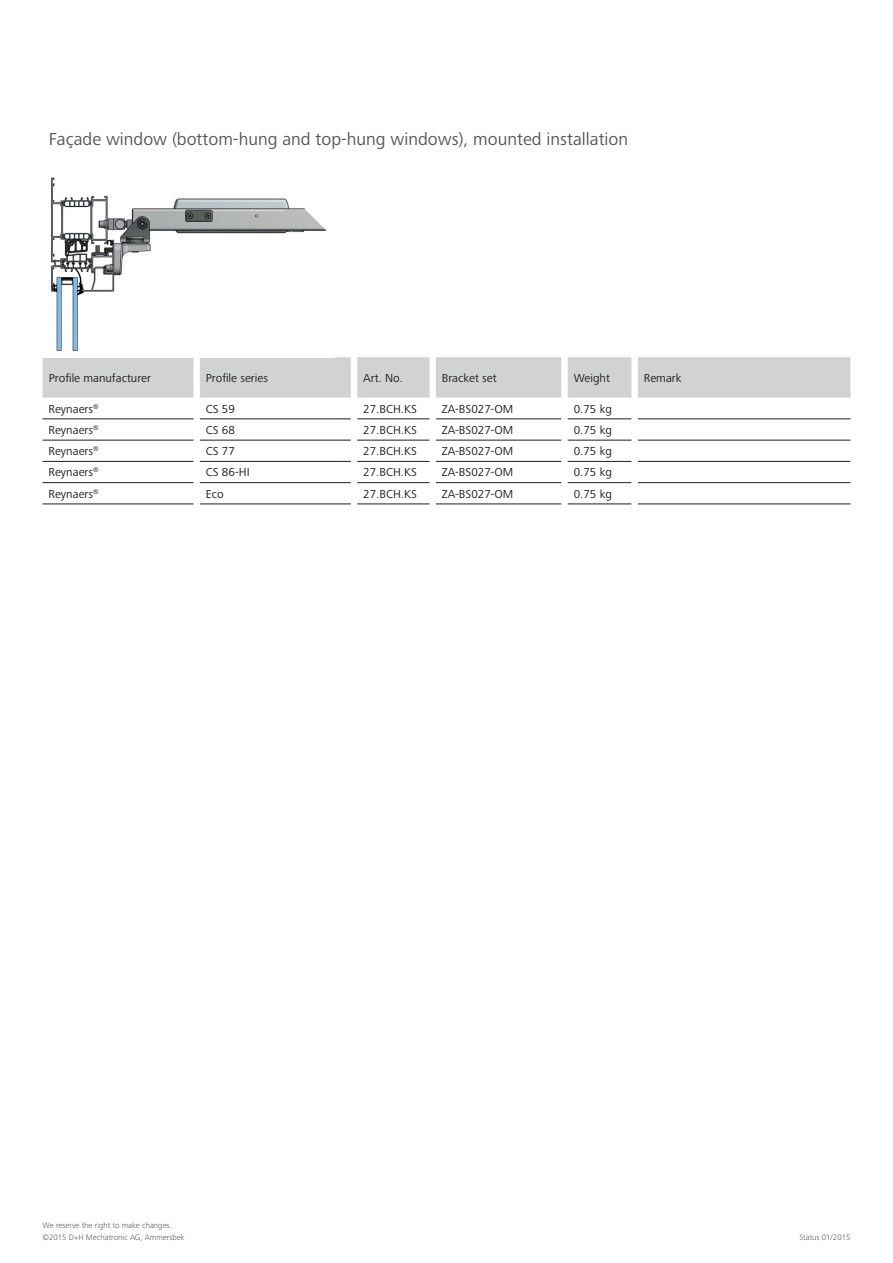
<style>
.page{position:relative;width:893px;height:1263px;background:#fff}
.page>*{position:absolute;margin:0;border:0;box-sizing:border-box;transform-origin:0 0}
.t1{font:18px "Frutiger Next LTW1 G";color:#57585a}
.t2{font:12px "Frutiger Next LTW1 G";color:#231f20}
.t3{font:300 8.25px/11.2px "Frutiger Next LTW1 G";color:#57585a}
</style>
<div class="page">
<svg style="left:43px;top:357px;width:807px;height:41px;background:#d3d4d6"></svg>
<hr style="left:43px;top:419px;width:150px;height:1px;background:#231f20">
<hr style="left:43px;top:440px;width:150px;height:1px;background:#231f20">
<hr style="left:43px;top:461px;width:150px;height:1px;background:#231f20">
<hr style="left:43px;top:482px;width:150px;height:1px;background:#231f20">
<hr style="left:43px;top:504px;width:150px;height:1px;background:#231f20">
<hr style="left:200px;top:419px;width:151px;height:1px;background:#231f20">
<hr style="left:200px;top:440px;width:151px;height:1px;background:#231f20">
<hr style="left:200px;top:461px;width:151px;height:1px;background:#231f20">
<hr style="left:200px;top:482px;width:151px;height:1px;background:#231f20">
<hr style="left:200px;top:504px;width:151px;height:1px;background:#231f20">
<hr style="left:357px;top:419px;width:72px;height:1px;background:#231f20">
<hr style="left:357px;top:440px;width:72px;height:1px;background:#231f20">
<hr style="left:357px;top:461px;width:72px;height:1px;background:#231f20">
<hr style="left:357px;top:482px;width:72px;height:1px;background:#231f20">
<hr style="left:357px;top:504px;width:72px;height:1px;background:#231f20">
<hr style="left:436px;top:419px;width:125px;height:1px;background:#231f20">
<hr style="left:436px;top:440px;width:125px;height:1px;background:#231f20">
<hr style="left:436px;top:461px;width:125px;height:1px;background:#231f20">
<hr style="left:436px;top:482px;width:125px;height:1px;background:#231f20">
<hr style="left:436px;top:504px;width:125px;height:1px;background:#231f20">
<hr style="left:568px;top:419px;width:63px;height:1px;background:#231f20">
<hr style="left:568px;top:440px;width:63px;height:1px;background:#231f20">
<hr style="left:568px;top:461px;width:63px;height:1px;background:#231f20">
<hr style="left:568px;top:482px;width:63px;height:1px;background:#231f20">
<hr style="left:568px;top:504px;width:63px;height:1px;background:#231f20">
<hr style="left:638px;top:419px;width:212px;height:1px;background:#231f20">
<hr style="left:638px;top:440px;width:212px;height:1px;background:#231f20">
<hr style="left:638px;top:461px;width:212px;height:1px;background:#231f20">
<hr style="left:638px;top:482px;width:212px;height:1px;background:#231f20">
<hr style="left:638px;top:504px;width:212px;height:1px;background:#231f20">
<img style="left:51px;top:177px;width:276px;height:174px">
<h1 class="t1" style="left:49px;top:128px;width:581px">Façade window (bottom-hung and top-hung windows), mounted installation</h1>
<p class="t2" style="left:49px;top:371px;width:104px">Profile manufacturer</p>
<p class="t2" style="left:206px;top:371px;width:64px">Profile series</p>
<p class="t2" style="left:363px;top:371px;width:41px">Art. No.</p>
<p class="t2" style="left:442px;top:371px;width:56px">Bracket set</p>
<p class="t2" style="left:574px;top:371px;width:38px">Weight</p>
<p class="t2" style="left:644px;top:371px;width:39px">Remark</p>
<p class="t2" style="left:49px;top:402px;width:52px">Reynaers<sup>®</sup></p>
<p class="t2" style="left:206px;top:402px;width:31px">CS 59</p>
<p class="t2" style="left:363px;top:402px;width:55px">27.BCH.KS</p>
<p class="t2" style="left:442px;top:402px;width:73px">ZA-BS027-OM</p>
<p class="t2" style="left:574px;top:402px;width:40px">0.75 kg</p>
<p class="t2" style="left:49px;top:423px;width:52px">Reynaers<sup>®</sup></p>
<p class="t2" style="left:206px;top:423px;width:31px">CS 68</p>
<p class="t2" style="left:363px;top:423px;width:55px">27.BCH.KS</p>
<p class="t2" style="left:442px;top:423px;width:73px">ZA-BS027-OM</p>
<p class="t2" style="left:574px;top:423px;width:40px">0.75 kg</p>
<p class="t2" style="left:49px;top:444px;width:52px">Reynaers<sup>®</sup></p>
<p class="t2" style="left:206px;top:444px;width:31px">CS 77</p>
<p class="t2" style="left:363px;top:444px;width:55px">27.BCH.KS</p>
<p class="t2" style="left:442px;top:444px;width:73px">ZA-BS027-OM</p>
<p class="t2" style="left:574px;top:444px;width:40px">0.75 kg</p>
<p class="t2" style="left:49px;top:465px;width:52px">Reynaers<sup>®</sup></p>
<p class="t2" style="left:206px;top:465px;width:45px">CS 86-HI</p>
<p class="t2" style="left:363px;top:465px;width:55px">27.BCH.KS</p>
<p class="t2" style="left:442px;top:465px;width:73px">ZA-BS027-OM</p>
<p class="t2" style="left:574px;top:465px;width:40px">0.75 kg</p>
<p class="t2" style="left:49px;top:487px;width:52px">Reynaers<sup>®</sup></p>
<p class="t2" style="left:206px;top:487px;width:19px">Eco</p>
<p class="t2" style="left:363px;top:487px;width:55px">27.BCH.KS</p>
<p class="t2" style="left:442px;top:487px;width:73px">ZA-BS027-OM</p>
<p class="t2" style="left:574px;top:487px;width:40px">0.75 kg</p>
<p class="t3" style="left:43px;top:1220px;width:144px">We reserve the right to make changes. ©2015 D+H Mechatronic AG, Ammersbek</p>
<p class="t3" style="left:799px;top:1231px;width:53px">Status 01/2015</p>
</div>
